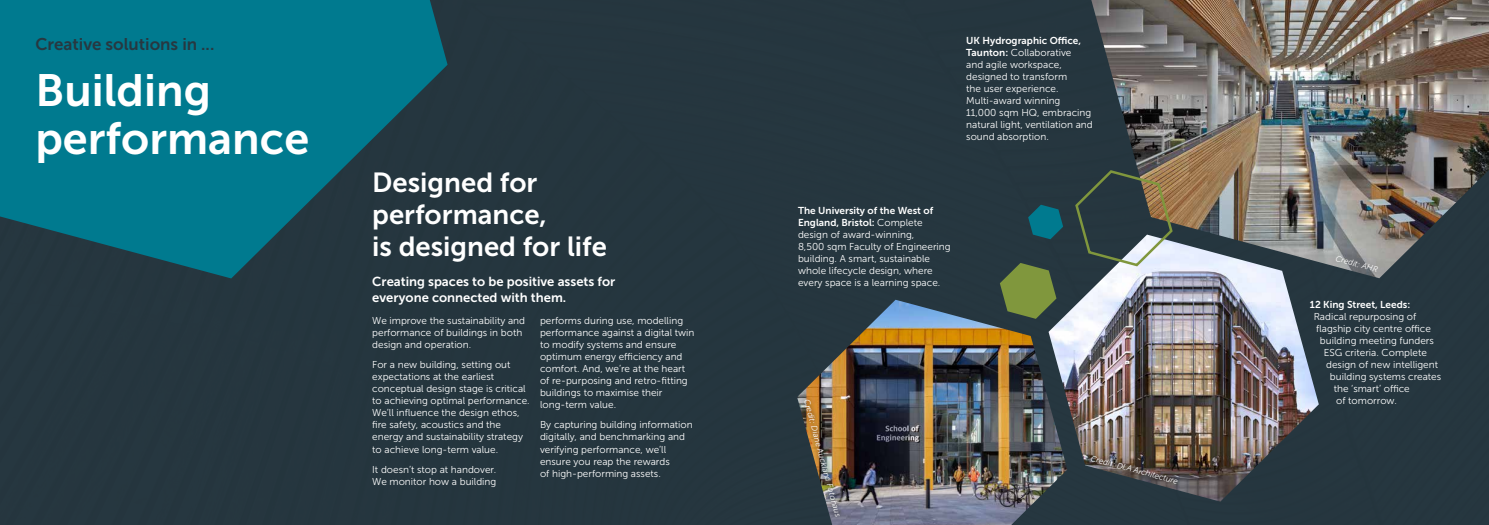
<style>
.page{position:relative;width:1489px;height:525px;background:#fff}
.page>*{position:absolute;margin:0;border:0;box-sizing:border-box;transform-origin:0 0}
.t1{font:45px/48px "Museo Sans 700";color:#fff}
.t2{font:27.5px/32px "Museo Sans 700";color:#fff}
.t3{font:16.88px "Museo Sans 700";color:#273841}
.t4{font:13px/16px "Museo Sans 700";color:#fff}
.t5{font:10px/12px "Museo Sans 300";color:#fff}
.t6{font:10px/12px "Museo Sans 700";color:#fff}
.t7{font:italic 8.12px "Museo Sans 300";color:#fff}
.s1{font-family:"Museo Sans 700"}
.s2{font-family:"Museo Sans 300"}
</style>
<div class="page">
<div style="left:0;top:0;width:1488px;height:524px;background:#25363f"></div>
<img style="left:1091px;top:0;width:397px;height:278px">
<img style="left:1048px;top:234px;width:270px;height:267px">
<img style="left:797px;top:299px;width:270px;height:225px">
<svg style="left:0;top:0;width:447px;height:278px;fill:#007a8f"></svg>
<svg style="left:1028px;top:204px;width:35px;height:35px"></svg>
<svg style="left:999px;top:263px;width:57px;height:55px"></svg>
<svg style="left:1073px;top:169px;width:100px;height:98px"></svg>
<div style="left:1085px;top:450px;width:97px;height:38px;background:#000;opacity:.8"></div>
<div style="left:1324px;top:245px;width:64px;height:36px;background:#000;opacity:.5"></div>
<div style="left:799px;top:394px;width:45px;height:127px;background:#000;opacity:.8"></div>
<h3 class="t3" style="left:35px;top:35px;width:180px">Creative solutions in ...</h3>
<h1 class="t1" style="left:35px;top:66px;width:275px">Building performance</h1>
<h2 class="t2" style="left:372px;top:166px;width:236px">Designed for performance,<br>is designed for life</h2>
<h3 class="t4" style="left:372px;top:274px;width:244px">Creating spaces to be positive assets for everyone connected with them.</h3>
<p class="t5" style="left:372px;top:315px;width:154px">We improve the sustainability and performance of buildings in both design and operation.</p>
<p class="t5" style="left:372px;top:359px;width:159px">For a new building, setting out expectations at the earliest conceptual design stage is critical to achieving optimal performance.<br>We’ll influence the design ethos, fire safety, acoustics and the energy and sustainability strategy to achieve long-term value.</p>
<p class="t5" style="left:372px;top:463px;width:126px">It doesn’t stop at handover.<br>We monitor how a building</p>
<p class="t5" style="left:540px;top:315px;width:156px">performs during use, modelling performance against a digital twin to modify systems and ensure optimum energy efficiency and comfort. And, we’re at the heart of re-purposing and retro-fitting buildings to maximise their long-term value.</p>
<p class="t5" style="left:540px;top:419px;width:154px">By capturing building information digitally, and benchmarking and verifying performance, we’ll ensure you reap the rewards<br>of high-performing assets.</p>
<p class="t6" style="left:966px;top:35px;width:116px">UK Hydrographic Office,</p>
<p class="t5" style="left:966px;top:47px;width:128px"><span class="s1">Taunton:</span> Collaborative<br>and agile workspace, designed to transform<br>the user experience.<br>Multi-award winning<br>11,000 sqm HQ, embracing natural light, ventilation and sound absorption.</p>
<p class="t6" style="left:798px;top:205px;width:136px">The University of the West of<br>England, Bristol: <span class="s2">Complete</span></p>
<p class="t5" style="left:798px;top:229px;width:154px">design of award-winning,<br>8,500 sqm Faculty of Engineering building. A smart, sustainable whole lifecycle design, where every space is a learning space.</p>
<p class="t7" style="left:811px;top:398px;width:123px;rotate:75deg">Credit: Diane Auckland Fotohaus</p>
<p class="t7" style="left:1091px;top:453px;width:92px;rotate:15deg">Credit: DLA Architecture</p>
<p class="t7" style="left:1336px;top:254px;width:45px;rotate:15deg">Credit: AHR</p>
<p class="t6" style="left:1309px;top:299px;width:102px">12 King Street, Leeds:</p>
<p class="t5" style="left:1313px;top:311px;width:104px">Radical repurposing of</p>
<p class="t5" style="left:1315px;top:323px;width:116px">flagship city centre office</p>
<p class="t5" style="left:1319px;top:335px;width:115px">building meeting funders</p>
<p class="t5" style="left:1323px;top:347px;width:105px">ESG criteria. Complete</p>
<p class="t5" style="left:1325px;top:359px;width:113px">design of new intelligent</p>
<p class="t5" style="left:1329px;top:371px;width:113px">building systems creates</p>
<p class="t5" style="left:1333px;top:383px;width:78px">the ‘smart’ office</p>
<p class="t5" style="left:1335px;top:395px;width:62px">of tomorrow.</p>
</div>
